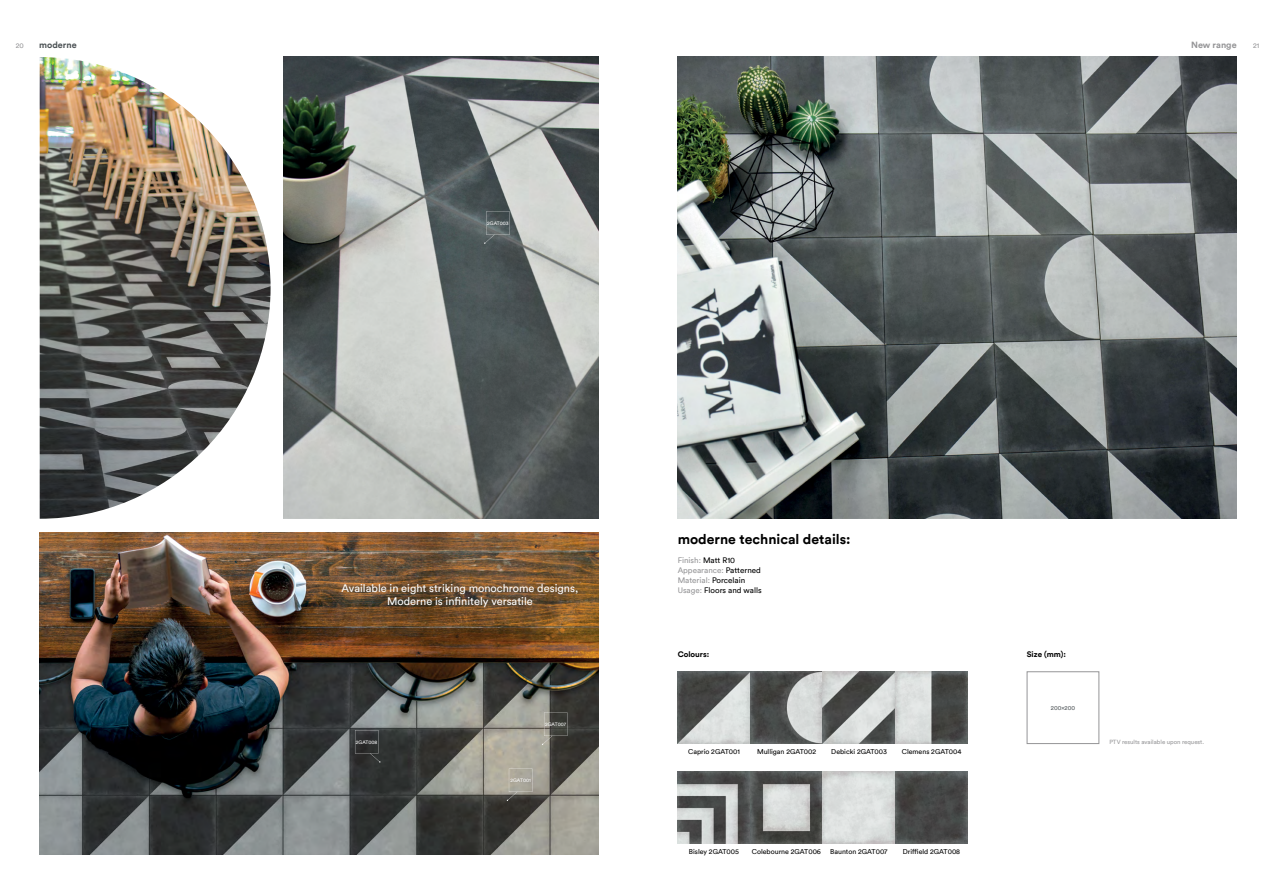
<style>
.page{position:relative;width:1276px;height:893px;background:#fff}
.page>*{position:absolute;margin:0;border:0;box-sizing:border-box;transform-origin:0 0}
.t1{font:700 14px "Circular";color:#000}
.t2{font:11px/13px "Circular";color:#fff;text-align:center}
.t3{font:700 9px "Circular";color:#959597}
.t4{font:700 9px "Circular";color:#4d5356}
.t5{font:8px/10px "Circular";color:#000}
.t6{font:700 8px "Circular";color:#000}
.t7{font:7px "Circular";color:#000}
.t8{font:7px "Circular";color:#959597}
.t9{font:6px "Circular";color:#959597}
.t10{font:6px "Circular";color:#4d5356}
.t11{font:5px "Circular";color:#fff}
.s1{color:#959597}
</style>
<div class="page">
<div style="left:1026px;top:671px;width:73px;height:73px;background:#fff;border:1px solid #959597"></div>
<img style="left:677px;top:671px;width:290px;height:73px">
<img style="left:677px;top:771px;width:290px;height:73px">
<img style="left:677px;top:57px;width:559px;height:461px">
<img style="left:40px;top:57px;width:230px;height:462px">
<img style="left:40px;top:533px;width:558px;height:322px">
<img style="left:283px;top:57px;width:315px;height:462px">
<svg style="left:484px;top:211px;width:26px;height:33px"></svg>
<svg style="left:507px;top:768px;width:25px;height:33px"></svg>
<svg style="left:355px;top:730px;width:25px;height:33px"></svg>
<svg style="left:542px;top:712px;width:25px;height:33px"></svg>
<p class="t8" style="left:16px;top:41px;width:10px">20</p>
<p class="t4" style="left:39px;top:39px;width:39px">moderne</p>
<p class="t3" style="left:1191px;top:39px;width:47px">New range</p>
<p class="t8" style="left:1253px;top:41px;width:8px">21</p>
<p class="t11" style="left:487px;top:220px;width:23px">2GAT003</p>
<h2 class="t2" style="left:342px;top:581px;width:238px">Available in eight striking monochrome designs,<br>Moderne is infinitely versatile</h2>
<p class="t11" style="left:356px;top:739px;width:23px">2GAT008</p>
<p class="t11" style="left:545px;top:721px;width:23px">2GAT007</p>
<p class="t11" style="left:510px;top:777px;width:22px">2GAT001</p>
<h1 class="t1" style="left:677px;top:529px;width:174px">moderne technical details:</h1>
<p class="t5" style="left:677px;top:555px;width:86px"><span class="s1">Finish:</span> Matt R10<br><span class="s1">Appearance:</span> Patterned<br><span class="s1">Material:</span> Porcelain<br><span class="s1">Usage:</span> Floors and walls</p>
<p class="t6" style="left:677px;top:649px;width:33px">Colours:</p>
<p class="t6" style="left:1026px;top:649px;width:41px">Size (mm):</p>
<p class="t7" style="left:688px;top:747px;width:53px">Caprio 2GAT001</p>
<p class="t7" style="left:757px;top:747px;width:61px">Mulligan 2GAT002</p>
<p class="t7" style="left:831px;top:747px;width:57px">Debicki 2GAT003</p>
<p class="t7" style="left:902px;top:747px;width:61px">Clemens 2GAT004</p>
<p class="t10" style="left:1051px;top:704px;width:26px">200x200</p>
<p class="t9" style="left:1109px;top:738px;width:96px">PTV results available upon request.</p>
<p class="t7" style="left:689px;top:847px;width:52px">Bisley 2GAT005</p>
<p class="t7" style="left:752px;top:847px;width:71px">Colebourne 2GAT006</p>
<p class="t7" style="left:830px;top:847px;width:59px">Baunton 2GAT007</p>
<p class="t7" style="left:903px;top:847px;width:59px">Driffield 2GAT008</p>
</div>
